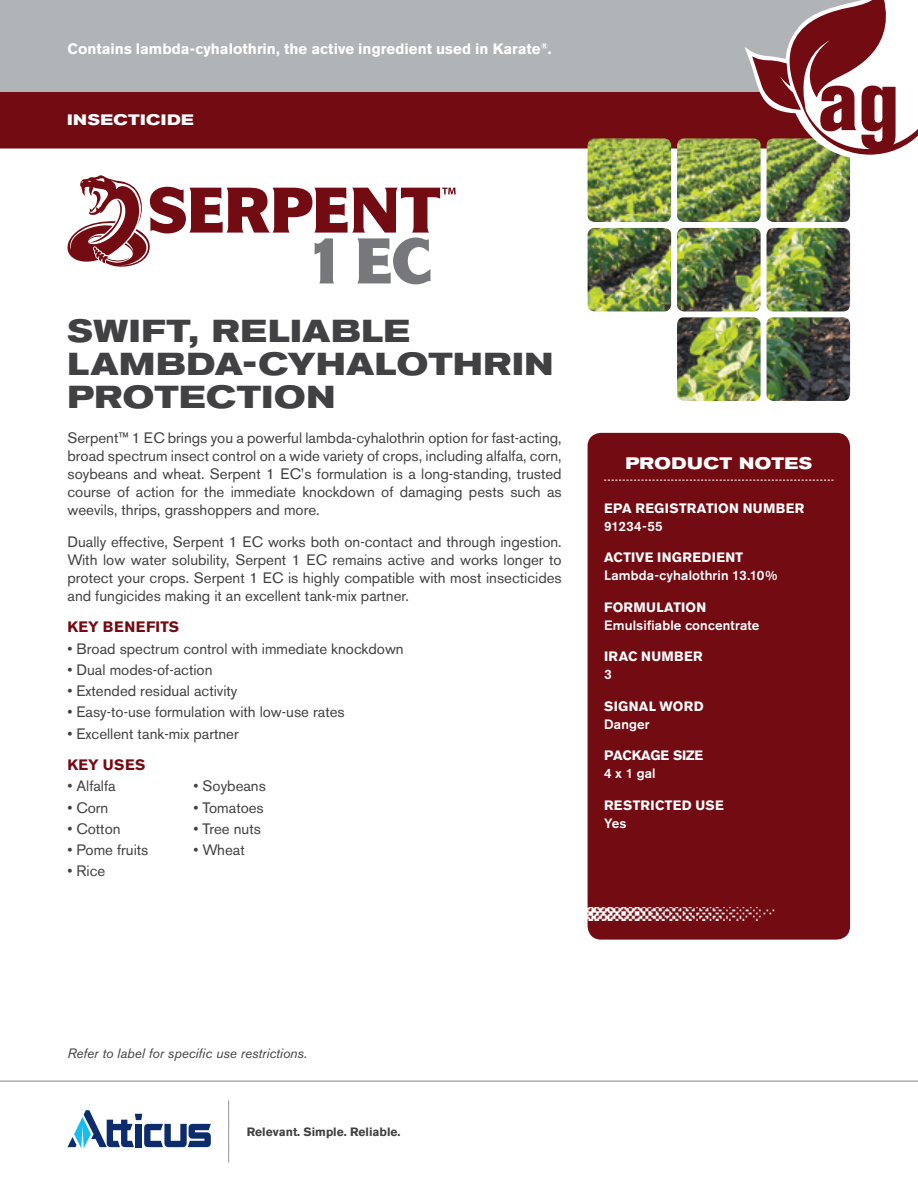
<style>
.page{position:relative;width:918px;height:1188px;background:#fff}
.page>*{position:absolute;margin:0;border:0;box-sizing:border-box;transform-origin:0 0}
.t1{font:800 condensed 81.45px "Akzidenz Grotesk BE";color:#730b12}
.t2{font:700 expanded 31.5px/33px "Akzidenz Grotesk BE";letter-spacing:.02em;color:#414042}
.t3{font:700 expanded 16.5px "Akzidenz Grotesk BE";letter-spacing:.03em;color:#fff}
.t4{font:15px/18px "Akzidenz Grotesk BE";color:#414042;text-align:justify}
.t5{font:700 15px "Akzidenz Grotesk BE";color:#fff}
.t6{font:700 15px "Akzidenz Grotesk BE";letter-spacing:.02em;color:#730b12}
.t7{font:700 expanded 15px "Akzidenz Grotesk BE";letter-spacing:.035em;color:#fff}
.t8{font:700 13.5px "Akzidenz Grotesk BE";letter-spacing:.02em;color:#fff}
.t9{font:500 13.5px "Akzidenz Grotesk BE";letter-spacing:.01em;color:#fff}
.t10{font:italic 13.5px "Akzidenz Grotesk BE";color:#414042}
.t11{font:700 13.5px "Akzidenz Grotesk BE";letter-spacing:-.01em;color:#fff}
.t12{font:700 12px "Akzidenz Grotesk BE";color:#414042}
</style>
<div class="page">
<div style="left:0;top:91px;width:744px;height:57px;background:#730b12"></div>
<svg style="left:68px;top:175px;width:388px;height:109px"></svg>
<hr style="left:228px;top:1100px;width:1px;height:63px;background:#939598">
<svg style="left:68px;top:1110px;width:143px;height:38px"></svg>
<div style="left:0;top:0;width:878px;height:91px;background:#b1b4b6"></div>
<img style="left:588px;top:138px;width:262px;height:263px">
<div style="left:588px;top:433px;width:262px;height:507px;background:#730b12;border-radius:14px"></div>
<svg style="left:604px;top:480px;width:230px;height:1px"></svg>
<img style="left:588px;top:907px;width:187px;height:13px">
<svg style="left:744px;top:0;width:174px;height:159px"></svg>
<div style="left:886px;top:0;width:32px;height:54px;background:#fff"></div>
<hr style="left:0;top:1081px;width:918px;height:1px;background:#939598">
<p class="t5" style="left:68px;top:40px;width:486px">Contains lambda-cyhalothrin, the active ingredient used in Karate<sup>®</sup>.</p>
<p class="t7" style="left:67px;top:112px;width:128px">INSECTICIDE</p>
<h1 class="t1" style="left:818px;top:55px;width:83px">ag</h1>
<h2 class="t2" style="left:68px;top:315px;width:488px">SWIFT, RELIABLE<br>LAMBDA-CYHALOTHRIN<br>PROTECTION</h2>
<p class="t4" style="left:68px;top:429px;width:496px">Serpent™ 1 EC brings you a powerful lambda-cyhalothrin option for fast-acting, broad spectrum insect control on a wide variety of crops, including alfalfa, corn, soybeans and wheat. Serpent 1 EC’s formulation is a long-standing, trusted course of action for the immediate knockdown of damaging pests such as weevils, thrips, grasshoppers and more.</p>
<p class="t4" style="left:68px;top:533px;width:496px">Dually effective, Serpent 1 EC works both on-contact and through ingestion.<br>With low water solubility, Serpent 1 EC remains active and works longer to protect your crops. Serpent 1 EC is highly compatible with most insecticides and fungicides making it an excellent tank-mix partner.</p>
<p class="t6" style="left:68px;top:619px;width:113px">KEY BENEFITS</p>
<p class="t4" style="left:68px;top:639px;width:338px">• Broad spectrum control with immediate knockdown</p>
<p class="t4" style="left:68px;top:661px;width:147px">• Dual modes-of-action</p>
<p class="t4" style="left:68px;top:682px;width:171px">• Extended residual activity</p>
<p class="t4" style="left:68px;top:703px;width:279px">• Easy-to-use formulation with low-use rates</p>
<p class="t4" style="left:68px;top:724px;width:173px">• Excellent tank-mix partner</p>
<p class="t6" style="left:68px;top:756px;width:80px">KEY USES</p>
<p class="t4" style="left:68px;top:777px;width:50px">• Alfalfa</p>
<p class="t4" style="left:194px;top:777px;width:74px">• Soybeans</p>
<p class="t4" style="left:68px;top:798px;width:42px">• Corn</p>
<p class="t4" style="left:194px;top:798px;width:72px">• Tomatoes</p>
<p class="t4" style="left:68px;top:820px;width:55px">• Cotton</p>
<p class="t4" style="left:194px;top:820px;width:69px">• Tree nuts</p>
<p class="t4" style="left:68px;top:841px;width:82px">• Pome fruits</p>
<p class="t4" style="left:194px;top:841px;width:53px">• Wheat</p>
<p class="t4" style="left:68px;top:862px;width:39px">• Rice</p>
<p class="t3" style="left:625px;top:454px;width:188px">PRODUCT NOTES</p>
<p class="t8" style="left:604px;top:500px;width:202px">EPA REGISTRATION NUMBER</p>
<p class="t9" style="left:604px;top:518px;width:60px">91234-55</p>
<p class="t8" style="left:604px;top:550px;width:141px">ACTIVE INGREDIENT</p>
<p class="t9" style="left:604px;top:567px;width:175px">Lambda-cyhalothrin 13.10%</p>
<p class="t8" style="left:604px;top:599px;width:104px">FORMULATION</p>
<p class="t9" style="left:604px;top:617px;width:157px">Emulsifiable concentrate</p>
<p class="t8" style="left:604px;top:649px;width:100px">IRAC NUMBER</p>
<p class="t9" style="left:604px;top:666px;width:9px">3</p>
<p class="t8" style="left:604px;top:698px;width:101px">SIGNAL WORD</p>
<p class="t9" style="left:604px;top:716px;width:47px">Danger</p>
<p class="t11" style="left:604px;top:748px;width:101px">PACKAGE SIZE</p>
<p class="t9" style="left:604px;top:765px;width:53px">4 x 1 gal</p>
<p class="t8" style="left:604px;top:797px;width:121px">RESTRICTED USE</p>
<p class="t9" style="left:604px;top:815px;width:24px">Yes</p>
<p class="t10" style="left:68px;top:1045px;width:241px">Refer to label for specific use restrictions.</p>
<p class="t12" style="left:247px;top:1125px;width:155px">Relevant. Simple. Reliable.</p>
</div>
